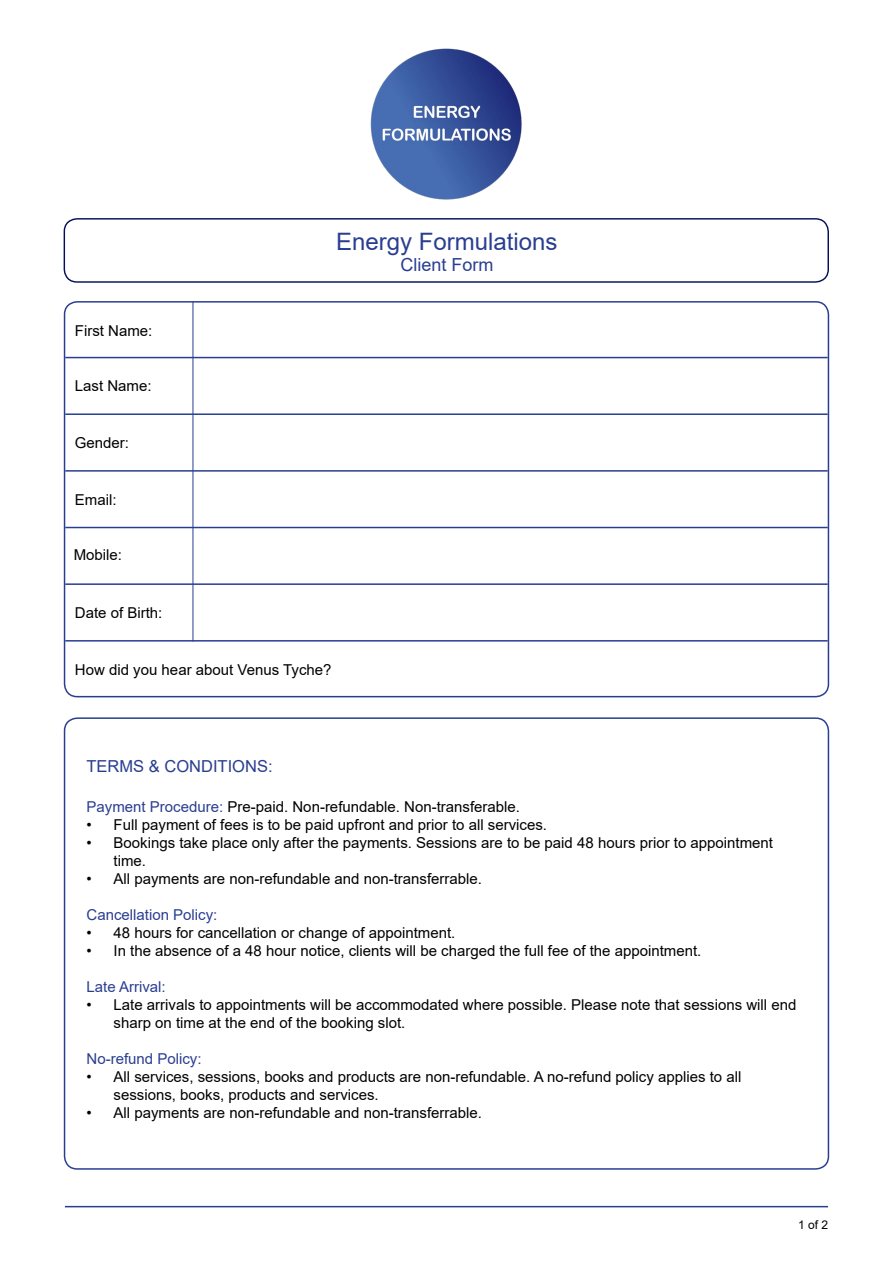
<style>
.page{position:relative;width:893px;height:1263px;background:#fff}
.page>*{position:absolute;margin:0;border:0;box-sizing:border-box;transform-origin:0 0}
.t1{font:24px "Arial";color:#2a3e91}
.t2{font:18px "Arial";color:#2a3e91}
.Normal_Text_Bllue{font:16.5px "Arial";color:#2a3e91}
.Bullet_Text{font:15px/18px "Arial";color:#000}
.First_page_content{font:15px "Arial";color:#000}
.Bullet_Text-2{font:15px "Arial";color:#2a3e91}
.Normal_Text_Bllue-2{font:12px "Arial";color:#000}
.s1{color:#2a3e91}
</style>
<div class="page">
<hr style="left:65px;top:1206px;width:763px;height:1px;background:#2a3e91">
<img style="left:371px;top:48px;width:151px;height:151px">
<div style="left:64px;top:717px;width:765px;height:453px;border:2px solid #2a3e91;border-radius:13px"></div>
<div style="left:64px;top:301px;width:765px;height:396px;border:2px solid #2a3e91;border-radius:13px"></div>
<hr style="left:193px;top:302px;width:1px;height:340px;background:#2a3e91">
<hr style="left:65px;top:357px;width:763px;height:1px;background:#2a3e91">
<hr style="left:65px;top:413px;width:763px;height:2px;background:#2a3e91">
<hr style="left:65px;top:470px;width:763px;height:2px;background:#2a3e91">
<hr style="left:65px;top:527px;width:763px;height:1px;background:#2a3e91">
<hr style="left:65px;top:583px;width:763px;height:2px;background:#2a3e91">
<hr style="left:65px;top:640px;width:763px;height:1px;background:#2a3e91">
<p class="First_page_content" style="left:75px;top:320px;width:79px">First Name:</p>
<p class="First_page_content" style="left:75px;top:375px;width:78px">Last Name:</p>
<p class="First_page_content" style="left:75px;top:432px;width:56px">Gender:</p>
<p class="First_page_content" style="left:75px;top:490px;width:43px">Email:</p>
<p class="First_page_content" style="left:74px;top:545px;width:50px">Mobile:</p>
<p class="First_page_content" style="left:75px;top:602px;width:89px">Date of Birth:</p>
<p class="t1" style="left:336px;top:225px;width:223px">Energy Formulations</p>
<p class="t2" style="left:400px;top:252px;width:95px">Client Form</p>
<p class="First_page_content" style="left:75px;top:659px;width:258px">How did you hear about Venus Tyche?</p>
<p class="Normal_Text_Bllue" style="left:87px;top:755px;width:188px">TERMS &amp; CONDITIONS:</p>
<p class="Bullet_Text" style="left:87px;top:797px;width:435px"><span class="s1">Payment Procedure:</span> Pre-paid. Non-refundable. Non-transferable.</p>
<p class="Bullet_Text" style="left:87px;top:815px;width:462px">• Full payment of fees is to be paid upfront and prior to all services.</p>
<p class="Bullet_Text" style="left:114px;top:833px;width:661px;text-indent:-27px">• Bookings take place only after the payments. Sessions are to be paid 48 hours prior to appointment time.</p>
<p class="Bullet_Text" style="left:87px;top:869px;width:397px">• All payments are non-refundable and non-transferrable.</p>
<p class="Bullet_Text-2" style="left:87px;top:904px;width:132px">Cancellation Policy:</p>
<p class="Bullet_Text" style="left:87px;top:923px;width:370px">• 48 hours for cancellation or change of appointment.</p>
<p class="Bullet_Text" style="left:87px;top:941px;width:616px">• In the absence of a 48 hour notice, clients will be charged the full fee of the appointment.</p>
<p class="Bullet_Text-2" style="left:87px;top:976px;width:81px">Late Arrival:</p>
<p class="Bullet_Text" style="left:114px;top:995px;width:684px;text-indent:-27px">• Late arrivals to appointments will be accommodated where possible. Please note that sessions will end sharp on time at the end of the booking slot.</p>
<p class="Bullet_Text-2" style="left:87px;top:1048px;width:117px">No-refund Policy:</p>
<p class="Bullet_Text" style="left:114px;top:1067px;width:629px;text-indent:-27px">• All services, sessions, books and products are non-refundable. A no-refund policy applies to all sessions, books, products and services.</p>
<p class="Bullet_Text" style="left:87px;top:1103px;width:397px">• All payments are non-refundable and non-transferrable.</p>
<p class="Normal_Text_Bllue-2" style="left:798px;top:1216px;width:32px">1 of 2</p>
</div>
